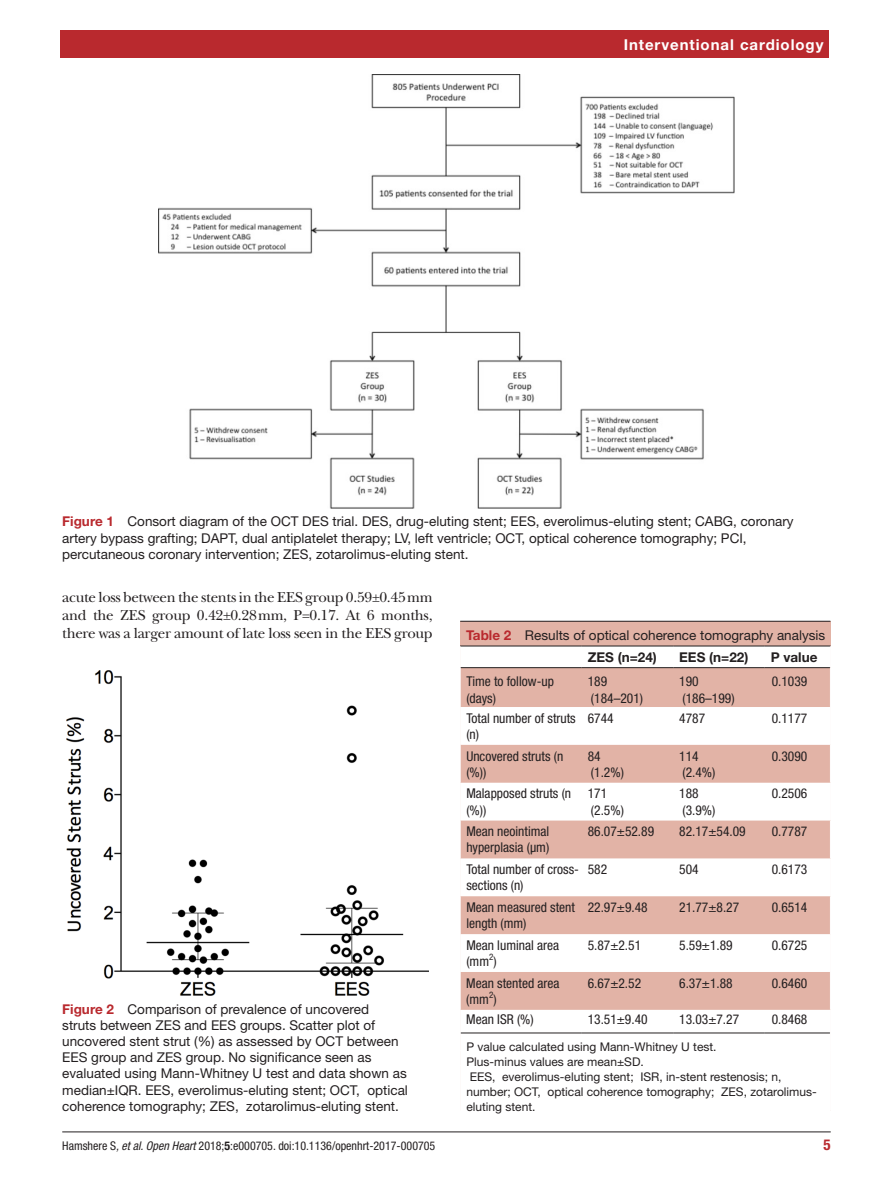
<style>
.page{position:relative;width:893px;height:1191px;background:#fff}
.page>*{position:absolute;margin:0;border:0;box-sizing:border-box;transform-origin:0 0}
.t1{font:15px/18px "New Baskerville";letter-spacing:-.02em;color:#231f20;text-align:justify}
.t2{font:700 15px "Helvetica Neue LT Std";letter-spacing:.065em;color:#fff}
.t3{font:700 condensed 15px "Helvetica Neue LT Std";color:#b9292e}
.t4{font:13.5px/16.2px "Helvetica Neue LT Std";color:#231f20}
.t5{font:condensed 13.5px/16.2px "Helvetica Neue LT Std";color:#231f20}
.t6{font:700 13.5px "Helvetica Neue LT Std";color:#231f20}
.t7{font:12px/15px "Helvetica Neue LT Std";color:#231f20}
.t8{font:condensed 12px "Helvetica Neue LT Std";color:#231f20}
.t9{font:condensed 9px "Helvetica Neue LT Std";color:#231f20}
.s1{font-weight:700;color:#b9292e}
.s2{font-weight:700}
.s3{font-size:13.5px}
.s4{font-style:italic}
</style>
<div class="page">
<hr style="left:62px;top:1131px;width:769px;height:1px;background:#231f20">
<div style="left:61px;top:31px;width:768px;height:27px;background:#b9292e"></div>
<img style="left:158px;top:74px;width:576px;height:434px">
<img style="left:66px;top:670px;width:363px;height:326px">
<div style="left:460px;top:622px;width:370px;height:488px;background:#e2b3a6"></div>
<hr style="left:460px;top:621px;width:370px;height:1px;background:#231f20">
<svg style="left:461px;top:646px;width:369px;height:463px;fill:#fff"></svg>
<hr style="left:460px;top:645px;width:122px;height:1px;background:#231f20">
<hr style="left:460px;top:667px;width:122px;height:1px;background:#231f20">
<hr style="left:582px;top:645px;width:91px;height:1px;background:#231f20">
<hr style="left:582px;top:667px;width:91px;height:1px;background:#231f20">
<hr style="left:673px;top:645px;width:92px;height:1px;background:#231f20">
<hr style="left:673px;top:667px;width:92px;height:1px;background:#231f20">
<hr style="left:765px;top:645px;width:65px;height:1px;background:#231f20">
<hr style="left:765px;top:667px;width:65px;height:1px;background:#231f20">
<hr style="left:582px;top:1032px;width:91px;height:1px;background:#231f20">
<hr style="left:673px;top:1032px;width:92px;height:1px;background:#231f20">
<hr style="left:460px;top:1032px;width:122px;height:1px;background:#231f20">
<hr style="left:765px;top:1032px;width:65px;height:1px;background:#231f20">
<svg style="left:460px;top:646px;width:1px;height:21px"></svg>
<hr style="left:460px;top:667px;width:1px;height:40px;background:#fff">
<hr style="left:460px;top:707px;width:1px;height:38px;background:#fff">
<hr style="left:460px;top:745px;width:1px;height:37px;background:#fff">
<hr style="left:460px;top:782px;width:1px;height:38px;background:#fff">
<hr style="left:460px;top:820px;width:1px;height:38px;background:#fff">
<hr style="left:460px;top:858px;width:1px;height:38px;background:#fff">
<hr style="left:460px;top:896px;width:1px;height:38px;background:#fff">
<hr style="left:460px;top:934px;width:1px;height:38px;background:#fff">
<hr style="left:460px;top:972px;width:1px;height:37px;background:#fff">
<svg style="left:460px;top:1009px;width:1px;height:24px"></svg>
<hr style="left:460px;top:1033px;width:1px;height:77px;background:#fff">
<hr style="left:460px;top:1049px;width:370px;height:2px;background:#fff">
<hr style="left:460px;top:1064px;width:370px;height:2px;background:#fff">
<hr style="left:460px;top:1109px;width:370px;height:2px;background:#fff">
<p class="t2" style="left:624px;top:35px;width:201px">Interventional cardiology</p>
<p class="t4" style="left:62px;top:513px;width:733px"><span class="s1">Figure 1</span> Consort diagram of the OCT DES trial. DES, drug-eluting stent; EES, everolimus-eluting stent; CABG, coronary artery bypass grafting; DAPT, dual antiplatelet therapy; LV, left ventricle; OCT, optical coherence tomography; PCI, percutaneous coronary intervention; ZES, zotarolimus-eluting stent.</p>
<p class="t1" style="left:62px;top:588px;width:372px">acute loss between the stents in the EES group 0.59±0.45mm and the ZES group 0.42±0.28mm, P=0.17. At 6 months, there was a larger amount of late loss seen in the EES group</p>
<p class="t4" style="left:62px;top:1000px;width:347px"><span class="s1">Figure 2</span> Comparison of prevalence of uncovered<br>struts between ZES and EES groups. Scatter plot of uncovered stent strut (%) as assessed by OCT between EES group and ZES group. No significance seen as evaluated using Mann-Whitney U test and data shown as median±IQR. EES, everolimus-eluting stent; OCT, optical coherence tomography; ZES, zotarolimus-eluting stent.</p>
<p class="t4" style="left:588px;top:623px;width:239px;line-height:22px;text-indent:-122px"><span class="s1">Table 2</span> Results of optical coherence tomography analysis<br><span class="s2">ZES (n=24)</span></p>
<p class="t6" style="left:679px;top:648px;width:71px">EES (n=22)</p>
<p class="t6" style="left:771px;top:648px;width:48px">P value</p>
<p class="t5" style="left:466px;top:673px;width:89px">Time to follow-up (days)</p>
<p class="t5" style="left:588px;top:673px;width:57px">189 (184–201)</p>
<p class="t5" style="left:679px;top:673px;width:57px">190 (186–199)</p>
<p class="t5" style="left:772px;top:673px;width:37px">0.1039</p>
<p class="t5" style="left:466px;top:709px;width:111px">Total number of struts (n)</p>
<p class="t5" style="left:588px;top:709px;width:27px">6744</p>
<p class="t5" style="left:679px;top:709px;width:27px">4787</p>
<p class="t5" style="left:772px;top:709px;width:37px">0.1177</p>
<p class="t5" style="left:466px;top:747px;width:98px">Uncovered struts (n (%))</p>
<p class="t5" style="left:588px;top:747px;width:38px">84 (1.2%)</p>
<p class="t5" style="left:679px;top:747px;width:38px">114 (2.4%)</p>
<p class="t5" style="left:772px;top:747px;width:37px">0.3090</p>
<p class="t5" style="left:466px;top:785px;width:106px">Malapposed struts (n (%))</p>
<p class="t5" style="left:588px;top:785px;width:38px">171 (2.5%)</p>
<p class="t5" style="left:679px;top:785px;width:38px">188 (3.9%)</p>
<p class="t5" style="left:772px;top:785px;width:37px">0.2506</p>
<p class="t5" style="left:466px;top:823px;width:84px">Mean neointimal hyperplasia (μm)</p>
<p class="t5" style="left:588px;top:823px;width:68px">86.07±52.89</p>
<p class="t5" style="left:679px;top:823px;width:68px">82.17±54.09</p>
<p class="t5" style="left:772px;top:823px;width:37px">0.7787</p>
<p class="t5" style="left:466px;top:861px;width:114px">Total number of cross&shy;sections (n)</p>
<p class="t5" style="left:588px;top:861px;width:21px">582</p>
<p class="t5" style="left:679px;top:861px;width:21px">504</p>
<p class="t5" style="left:772px;top:861px;width:37px">0.6173</p>
<p class="t5" style="left:466px;top:899px;width:110px">Mean measured stent length (mm)</p>
<p class="t5" style="left:588px;top:899px;width:61px">22.97±9.48</p>
<p class="t5" style="left:679px;top:899px;width:61px">21.77±8.27</p>
<p class="t5" style="left:772px;top:899px;width:37px">0.6514</p>
<p class="t5" style="left:466px;top:936px;width:94px">Mean luminal area (mm )</p>
<p class="t5" style="left:588px;top:936px;width:55px">5.87±2.51</p>
<p class="t5" style="left:679px;top:936px;width:55px">5.59±1.89</p>
<p class="t5" style="left:772px;top:936px;width:37px">0.6725</p>
<p class="t9" style="left:489px;top:951px;width:6px">2</p>
<p class="t5" style="left:466px;top:974px;width:95px">Mean stented area (mm</p>
<p class="t9" style="left:489px;top:989px;width:9px">2<span class="s3">)</span></p>
<p class="t5" style="left:588px;top:974px;width:55px">6.67±2.52</p>
<p class="t5" style="left:679px;top:974px;width:55px">6.37±1.88</p>
<p class="t5" style="left:772px;top:974px;width:37px">0.6460</p>
<p class="t5" style="left:466px;top:1011px;width:69px">Mean ISR (%)</p>
<p class="t5" style="left:588px;top:1011px;width:61px">13.51±9.40</p>
<p class="t5" style="left:679px;top:1011px;width:61px">13.03±7.27</p>
<p class="t5" style="left:772px;top:1011px;width:37px">0.8468</p>
<p class="t7" style="left:466px;top:1038px;width:352px">P value calculated using Mann-Whitney U test.<br>Plus-minus values are mean±SD.<br>EES, everolimus-eluting stent; ISR, in-stent restenosis; n, number; OCT, optical coherence tomography; ZES, zotarolimus&shy;eluting stent.</p>
<p class="t8" style="left:62px;top:1139px;width:375px">Hamshere S<span class="s4">, et al. Open Heart</span> 2018;<span class="s2">5</span>:e000705. doi:10.1136/openhrt-2017-000705</p>
<p class="t3" style="left:823px;top:1135px;width:9px">5</p>
</div>
